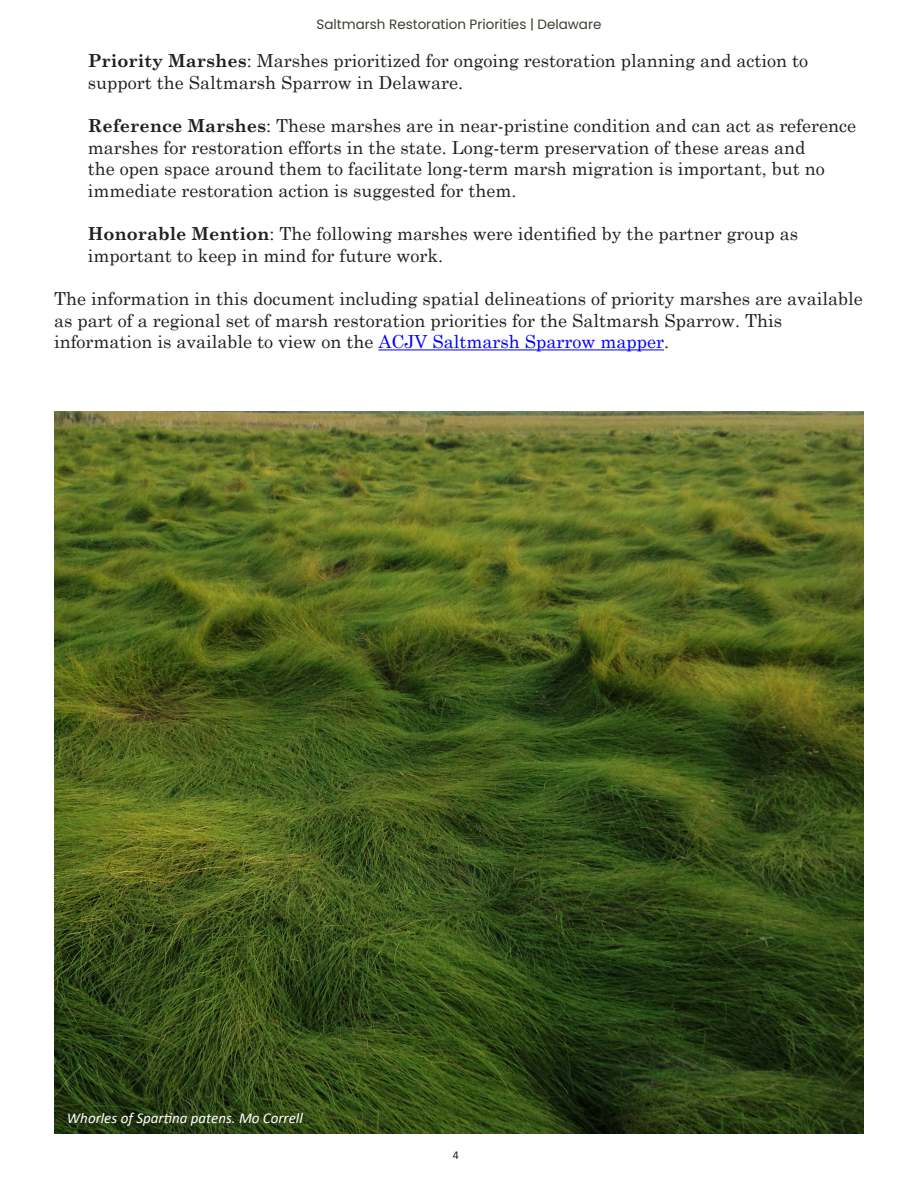
<style>
.page{position:relative;width:918px;height:1188px;background:#fff}
.page>*{position:absolute;margin:0;border:0;box-sizing:border-box;transform-origin:0 0}
.t1{font:18px/21.6px "Century Schoolbook";color:#231f20}
.t2{font:italic 15px "Calibri";color:#fff}
.t3{font:13.5px "Poppins";color:#403d30}
.t4{font:12px "Calibri";color:#231f20}
.s1{font-weight:700}
.s2{color:#00f}
</style>
<div class="page">
<hr style="left:378px;top:349px;width:286px;height:1px;background:#00f">
<img style="left:54px;top:412px;width:810px;height:722px">
<p class="t3" style="left:316px;top:17px;width:287px">Saltmarsh Restoration Priorities | Delaware</p>
<p class="t1" style="left:88px;top:48px;width:722px"><span class="s1">Priority Marshes</span>: Marshes prioritized for ongoing restoration planning and action to support the Saltmarsh Sparrow in Delaware.</p>
<p class="t1" style="left:88px;top:113px;width:770px"><span class="s1">Reference Marshes</span>: These marshes are in near-pristine condition and can act as reference marshes for restoration efforts in the state. Long-term preservation of these areas and<br>the open space around them to facilitate long-term marsh migration is important, but no immediate restoration action is suggested for them.</p>
<p class="t1" style="left:88px;top:221px;width:712px"><span class="s1">Honorable Mention</span>: The following marshes were identified by the partner group as important to keep in mind for future work.</p>
<p class="t1" style="left:54px;top:286px;width:810px">The information in this document including spatial delineations of priority marshes are available as part of a regional set of marsh restoration priorities for the Saltmarsh Sparrow. This information is available to view on the <span class="s2">ACJV Saltmarsh Sparrow mapper</span>.</p>
<p class="t2" style="left:67px;top:1107px;width:237px">Whorles of Spartina patens. Mo Correll</p>
<p class="t4" style="left:453px;top:1147px;width:8px">4</p>
</div>
